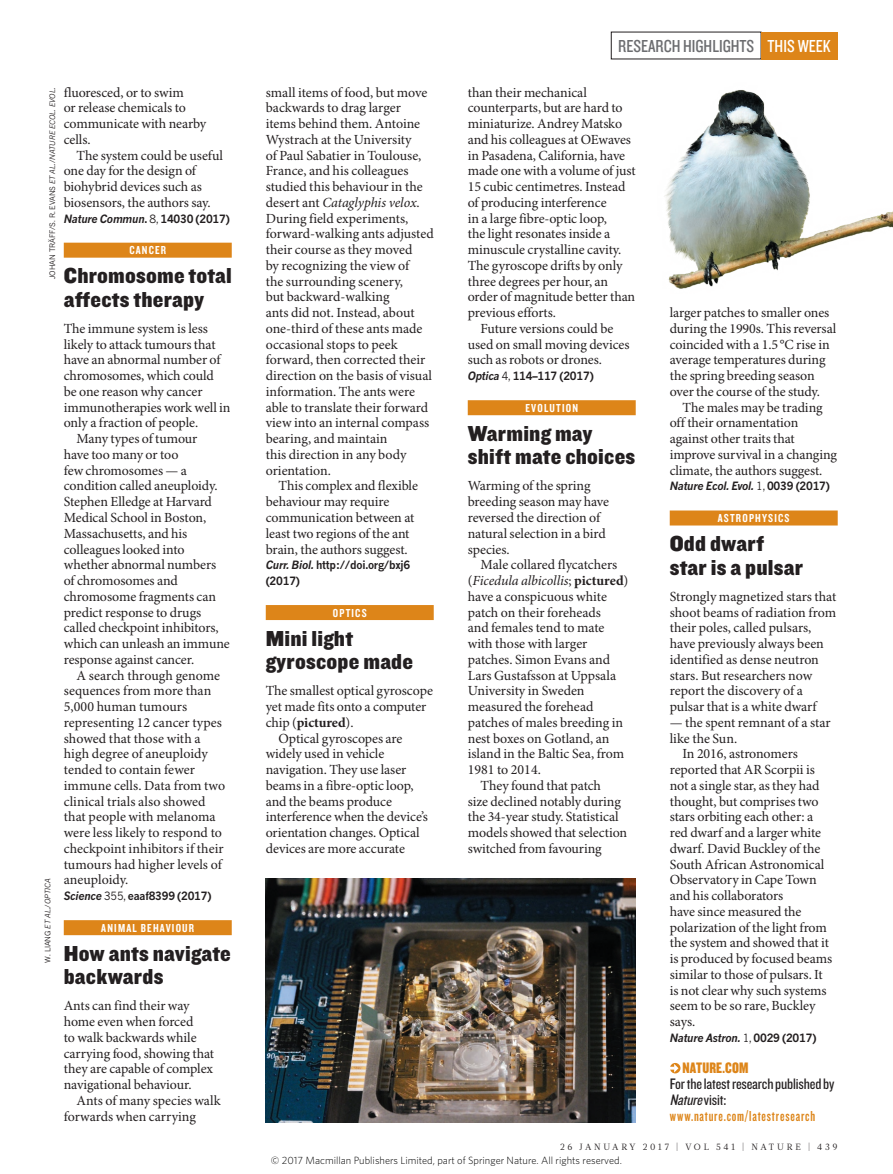
<style>
.page{position:relative;width:893px;height:1174px;background:#fff}
.page>*{position:absolute;margin:0;border:0;box-sizing:border-box;transform-origin:0 0}
.RES_HIGH_HEAD_15{font:22.5px/23.7px "Knockout 71 Full Middlewt";letter-spacing:.01em;color:#231f20}
.t1{font:18px "Knockout 29 Junior Ltweight";color:#6c6d70}
.WEB_BOX_TEXT{font:15.75px/15.8px "Knockout 29 Junior Ltweight";letter-spacing:-.01em;color:#231f20}
.WEB_BOX_NATURE{font:15.75px "Knockout 69 Full Liteweight";letter-spacing:.01em;color:#dd8519}
.WEB_BOX_URL{font:15px "Knockout 48 Featherweight";letter-spacing:.055em;color:#dd8519}
.BODY_TEXT_R_L_INDENT{font:13.95px/15.8px "Minion Pro";letter-spacing:-.005em;color:#231f20}
.BODY_TEXT_R_L_1ST_PA{font:13.95px/15.8px "Minion Pro";letter-spacing:-.005em;color:#231f20}
.BRIEFS_SUBJECT_STRAP{font:12px "Knockout 49 Liteweight";letter-spacing:.1em;color:#fff}
.BRIEFS_PAPER{font:700 11.25px/15.8px "News Gothic MTOT";letter-spacing:-.02em;color:#231f20;scale:.95 1}
.BRIEFS_PAPER-2{font:italic 700 11.25px "News Gothic MTOT";letter-spacing:-.02em;color:#231f20;scale:.95 1}
.t2{font:300 10.5px "Whitney";color:#000}
.t3{font:9px "Glosa Math";letter-spacing:.3em;color:#231f20}
.PIC_CREDIT{font:7.5px "News Gothic MTOT";color:#231f20}
.PIC_CREDIT-2{font:italic 7.5px "News Gothic MTOT";color:#231f20}
.s1{font-style:italic}
.s2{font-style:normal}
.s3{font-weight:400;font-style:normal}
.s4{font-weight:400}
.s5{font-weight:700}
.s6{color:#fff}
</style>
<div class="page">
<img style="left:657px;top:59px;width:236px;height:230px">
<svg style="left:670px;top:1063px;width:10px;height:10px"></svg>
<svg style="left:670px;top:1063px;width:8px;height:9px"></svg>
<img style="left:266px;top:878px;width:370px;height:245px">
<div style="left:468px;top:400px;width:168px;height:15px;background:#dd8519"></div>
<div style="left:266px;top:605px;width:168px;height:15px;background:#dd8519"></div>
<div style="left:64px;top:920px;width:168px;height:15px;background:#dd8519"></div>
<div style="left:64px;top:243px;width:168px;height:15px;background:#dd8519"></div>
<div style="left:670px;top:510px;width:168px;height:15px;background:#dd8519"></div>
<div style="left:761px;top:32px;width:77px;height:27px;background:#dd8519"></div>
<p class="PIC_CREDIT" style="left:48px;top:279px;width:193px;rotate:-90deg">JOHAN TRÄFF/S. R. EVANS <span class="s1">ET AL.</span>/<span class="s1">NATURE ECOL. EVOL.</span></p>
<p class="PIC_CREDIT-2" style="left:43px;top:962px;width:86px;rotate:-90deg"><span class="s2">W. LIANG</span> ET AL.<span class="s2">/</span>OPTICA</p>
<p class="BODY_TEXT_R_L_INDENT" style="left:64px;top:85px;width:144px">fluoresced, or to swim<br>or release chemicals to communicate with nearby cells.</p>
<p class="BODY_TEXT_R_L_INDENT" style="left:64px;top:148px;width:161px;text-indent:13px">The system could be useful one day for the design of biohybrid devices such as biosensors, the authors say.</p>
<p class="BRIEFS_PAPER-2" style="left:64px;top:211px;width:176px">Nature Commun<span class="s2">.</span> <span class="s3">8,</span> <span class="s2">14030 (2017)</span></p>
<p class="BRIEFS_SUBJECT_STRAP" style="left:129px;top:242px;width:38px">CANCER</p>
<p class="RES_HIGH_HEAD_15" style="left:64px;top:263px;width:170px">Chromosome total affects therapy</p>
<p class="BODY_TEXT_R_L_1ST_PA" style="left:64px;top:321px;width:168px">The immune system is less likely to attack tumours that have an abnormal number of chromosomes, which could<br>be one reason why cancer immunotherapies work well in only a fraction of people.</p>
<p class="BODY_TEXT_R_L_INDENT" style="left:64px;top:431px;width:168px;text-indent:13px">Many types of tumour<br>have too many or too<br>few chromosomes — a condition called aneuploidy.<br>Stephen Elledge at Harvard<br>Medical School in Boston,<br>Massachusetts, and his colleagues looked into whether abnormal numbers of chromosomes and chromosome fragments can predict response to drugs called checkpoint inhibitors, which can unleash an immune response against cancer.</p>
<p class="BODY_TEXT_R_L_INDENT" style="left:64px;top:668px;width:163px;text-indent:13px">A search through genome sequences from more than<br>5,000 human tumours representing 12 cancer types showed that those with a high degree of aneuploidy tended to contain fewer immune cells. Data from two clinical trials also showed that people with melanoma were less likely to respond to checkpoint inhibitors if their tumours had higher levels of aneuploidy.</p>
<p class="BRIEFS_PAPER" style="left:64px;top:888px;width:157px"><span class="s1">Science</span> <span class="s4">355,</span> eaaf8399 (2017)</p>
<p class="BRIEFS_SUBJECT_STRAP" style="left:101px;top:920px;width:94px">ANIMAL BEHAVIOUR</p>
<p class="RES_HIGH_HEAD_15" style="left:64px;top:940px;width:169px">How ants navigate backwards</p>
<p class="BODY_TEXT_R_L_1ST_PA" style="left:64px;top:998px;width:152px">Ants can find their way home even when forced<br>to walk backwards while carrying food, showing that they are capable of complex navigational behaviour.</p>
<p class="BODY_TEXT_R_L_INDENT" style="left:64px;top:1093px;width:158px;text-indent:13px">Ants of many species walk forwards when carrying</p>
<p class="BODY_TEXT_R_L_INDENT" style="left:266px;top:85px;width:169px">small items of food, but move backwards to drag larger items behind them. Antoine<br>Wystrach at the University<br>of Paul Sabatier in Toulouse,<br>France, and his colleagues studied this behaviour in the desert ant <span class="s1">Cataglyphis velox</span>.<br>During field experiments, forward-walking ants adjusted their course as they moved<br>by recognizing the view of<br>the surrounding scenery,<br>but backward-walking<br>ants did not. Instead, about one-third of these ants made occasional stops to peek forward, then corrected their direction on the basis of visual information. The ants were able to translate their forward view into an internal compass bearing, and maintain<br>this direction in any body orientation.</p>
<p class="BODY_TEXT_R_L_INDENT" style="left:266px;top:479px;width:154px;text-indent:13px">This complex and flexible behaviour may require communication between at least two regions of the ant brain, the authors suggest.</p>
<p class="BRIEFS_PAPER" style="left:266px;top:557px;width:154px"><span class="s1">Curr. Biol.</span> http://doi.org/bxj6 (2017)</p>
<p class="BRIEFS_SUBJECT_STRAP" style="left:333px;top:605px;width:35px">OPTICS</p>
<p class="RES_HIGH_HEAD_15" style="left:266px;top:625px;width:149px">Mini light gyroscope made</p>
<p class="BODY_TEXT_R_L_1ST_PA" style="left:266px;top:683px;width:169px">The smallest optical gyroscope yet made fits onto a computer chip (<span class="s5">pictured</span>).</p>
<p class="BODY_TEXT_R_L_INDENT" style="left:266px;top:731px;width:164px;text-indent:13px">Optical gyroscopes are widely used in vehicle navigation. They use laser beams in a fibre-optic loop, and the beams produce interference when the device’s orientation changes. Optical devices are more accurate</p>
<p class="t1" style="left:618px;top:34px;width:214px">RESEARCH HIGHLIGHTS <span class="s6">THIS WEEK</span></p>
<p class="BODY_TEXT_R_L_INDENT" style="left:468px;top:85px;width:169px">than their mechanical counterparts, but are hard to miniaturize. Andrey Matsko and his colleagues at OEwaves in Pasadena, California, have made one with a volume of just<br>15 cubic centimetres. Instead of producing interference<br>in a large fibre-optic loop,<br>the light resonates inside a minuscule crystalline cavity.<br>The gyroscope drifts by only three degrees per hour, an order of magnitude better than previous efforts.</p>
<p class="BODY_TEXT_R_L_INDENT" style="left:468px;top:321px;width:163px;text-indent:13px">Future versions could be used on small moving devices such as robots or drones.</p>
<p class="BRIEFS_PAPER" style="left:468px;top:368px;width:134px"><span class="s1">Optica</span> <span class="s4">4,</span> 114–117 (2017)</p>
<p class="BRIEFS_SUBJECT_STRAP" style="left:525px;top:400px;width:54px">EVOLUTION</p>
<p class="RES_HIGH_HEAD_15" style="left:468px;top:420px;width:169px">Warming may shift mate choices</p>
<p class="BODY_TEXT_R_L_1ST_PA" style="left:468px;top:479px;width:143px">Warming of the spring breeding season may have reversed the direction of natural selection in a bird species.</p>
<p class="BODY_TEXT_R_L_INDENT" style="left:468px;top:557px;width:162px;text-indent:13px">Male collared flycatchers (<span class="s1">Ficedula albicollis</span>; <span class="s5">pictured</span>) have a conspicuous white patch on their foreheads<br>and females tend to mate with those with larger patches. Simon Evans and<br>Lars Gustafsson at Uppsala<br>University in Sweden measured the forehead patches of males breeding in nest boxes on Gotland, an island in the Baltic Sea, from<br>1981 to 2014.</p>
<p class="BODY_TEXT_R_L_INDENT" style="left:468px;top:778px;width:161px;text-indent:13px">They found that patch<br>size declined notably during the 34-year study. Statistical models showed that selection switched from favouring</p>
<p class="BODY_TEXT_R_L_INDENT" style="left:670px;top:305px;width:168px">larger patches to smaller ones during the 1990s. This reversal coincided with a 1.5°C rise in average temperatures during the spring breeding season over the course of the study.</p>
<p class="BODY_TEXT_R_L_INDENT" style="left:670px;top:400px;width:169px;text-indent:13px">The males may be trading off their ornamentation against other traits that improve survival in a changing climate, the authors suggest.</p>
<p class="BRIEFS_PAPER-2" style="left:670px;top:479px;width:170px">Nature Ecol. Evol. <span class="s3">1,</span> <span class="s2">0039 (2017)</span></p>
<p class="BRIEFS_SUBJECT_STRAP" style="left:718px;top:510px;width:73px">ASTROPHYSICS</p>
<p class="RES_HIGH_HEAD_15" style="left:670px;top:531px;width:135px">Odd dwarf star is a pulsar</p>
<p class="BODY_TEXT_R_L_1ST_PA" style="left:670px;top:589px;width:168px">Strongly magnetized stars that shoot beams of radiation from their poles, called pulsars, have previously always been identified as dense neutron stars. But researchers now report the discovery of a pulsar that is a white dwarf</p>
<p class="BODY_TEXT_R_L_1ST_PA" style="left:670px;top:715px;width:163px">— the spent remnant of a star like the Sun.</p>
<p class="BODY_TEXT_R_L_INDENT" style="left:670px;top:746px;width:164px;text-indent:13px">In 2016, astronomers reported that AR Scorpii is not a single star, as they had thought, but comprises two stars orbiting each other: a red dwarf and a larger white dwarf. David Buckley of the<br>South African Astronomical<br>Observatory in Cape Town and his collaborators<br>have since measured the polarization of the light from the system and showed that it is produced by focused beams similar to those of pulsars. It is not clear why such systems seem to be so rare, Buckley says.</p>
<p class="BRIEFS_PAPER-2" style="left:670px;top:1030px;width:156px">Nature Astron. <span class="s3">1,</span> <span class="s2">0029 (2017)</span></p>
<p class="WEB_BOX_NATURE" style="left:683px;top:1058px;width:67px">NATURE.COM</p>
<p class="WEB_BOX_TEXT" style="left:670px;top:1075px;width:166px">For the latest research published by<br><span class="s1">Nature</span>visit:</p>
<p class="WEB_BOX_URL" style="left:670px;top:1106px;width:147px">www.nature.com/latestresearch</p>
<p class="t3" style="left:560px;top:1141px;width:279px">26 JANUARY 2017 | VOL 541 | NATURE | 439</p>
<p class="t2" style="left:271px;top:1153px;width:352px">© 2017 Macmillan Publishers Limited, part of Springer Nature. All rights reserved.</p>
</div>
